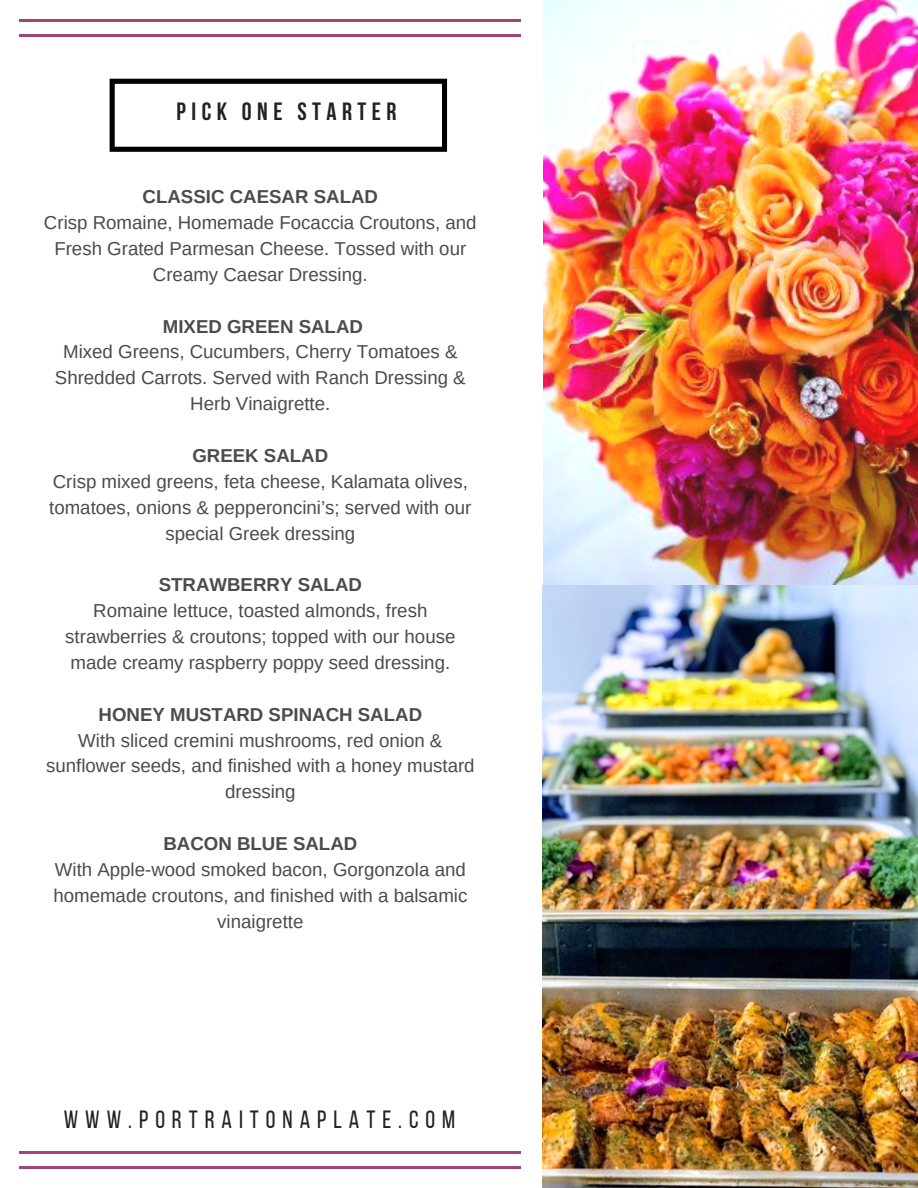
<style>
.page{position:relative;width:918px;height:1188px;background:#fff}
.page>*{position:absolute;margin:0;border:0;box-sizing:border-box;transform-origin:0 0}
.t1{font:24.9px "Bebas Neue";letter-spacing:.28em;color:#222}
.t2{font:700 24.9px "Bebas Neue";letter-spacing:.22em;color:#222}
.t3{font:18.75px "Arimo";color:#4a4b4b}
.t4{font:700 18.75px "Arimo";color:#4a4b4b}
</style>
<div class="page">
<hr style="left:19px;top:1166px;width:502px;height:2px;background:#a0437b">
<hr style="left:19px;top:1151px;width:502px;height:3px;background:#a0437b">
<hr style="left:19px;top:20px;width:502px;height:2px;background:#a0437b">
<hr style="left:19px;top:34px;width:502px;height:3px;background:#a0437b">
<img style="left:543px;top:0;width:375px;height:585px">
<img style="left:543px;top:585px;width:375px;height:602px">
<svg style="left:110px;top:79px;width:337px;height:73px"></svg>
<p class="t2" style="left:177px;top:101px;width:222px">PICK ONE STARTER</p>
<p class="t4" style="left:143px;top:186px;width:237px">CLASSIC CAESAR SALAD</p>
<p class="t3" style="left:44px;top:212px;width:434px">Crisp Romaine, Homemade Focaccia Croutons, and</p>
<p class="t3" style="left:54px;top:238px;width:413px">Fresh Grated Parmesan Cheese. Tossed with our</p>
<p class="t3" style="left:153px;top:264px;width:216px">Creamy Caesar Dressing.</p>
<p class="t4" style="left:163px;top:316px;width:202px">MIXED GREEN SALAD</p>
<p class="t3" style="left:63px;top:341px;width:396px">Mixed Greens, Cucumbers, Cherry Tomatoes &amp;</p>
<p class="t3" style="left:55px;top:367px;width:412px">Shredded Carrots. Served with Ranch Dressing &amp;</p>
<p class="t3" style="left:190px;top:393px;width:142px">Herb Vinaigrette.</p>
<p class="t4" style="left:192px;top:445px;width:137px">GREEK SALAD</p>
<p class="t3" style="left:53px;top:471px;width:417px">Crisp mixed greens, feta cheese, Kalamata olives,</p>
<p class="t3" style="left:49px;top:497px;width:424px">tomatoes, onions &amp; pepperoncini’s; served with our</p>
<p class="t3" style="left:165px;top:523px;width:191px">special Greek dressing</p>
<p class="t4" style="left:159px;top:574px;width:205px">STRAWBERRY SALAD</p>
<p class="t3" style="left:93px;top:600px;width:336px">Romaine lettuce, toasted almonds, fresh</p>
<p class="t3" style="left:65px;top:626px;width:392px">strawberries &amp; croutons; topped with our house</p>
<p class="t3" style="left:70px;top:652px;width:381px">made creamy raspberry poppy seed dressing.</p>
<p class="t4" style="left:99px;top:704px;width:325px">HONEY MUSTARD SPINACH SALAD</p>
<p class="t3" style="left:78px;top:730px;width:366px">With sliced cremini mushrooms, red onion &amp;</p>
<p class="t3" style="left:46px;top:755px;width:430px">sunflower seeds, and finished with a honey mustard</p>
<p class="t3" style="left:225px;top:781px;width:72px">dressing</p>
<p class="t4" style="left:163px;top:833px;width:195px">BACON BLUE SALAD</p>
<p class="t3" style="left:55px;top:859px;width:412px">With Apple-wood smoked bacon, Gorgonzola and</p>
<p class="t3" style="left:53px;top:885px;width:416px">homemade croutons, and finished with a balsamic</p>
<p class="t3" style="left:217px;top:911px;width:88px">vinaigrette</p>
<p class="t1" style="left:64px;top:1109px;width:393px">WWW.PORTRAITONAPLATE.COM</p>
</div>
